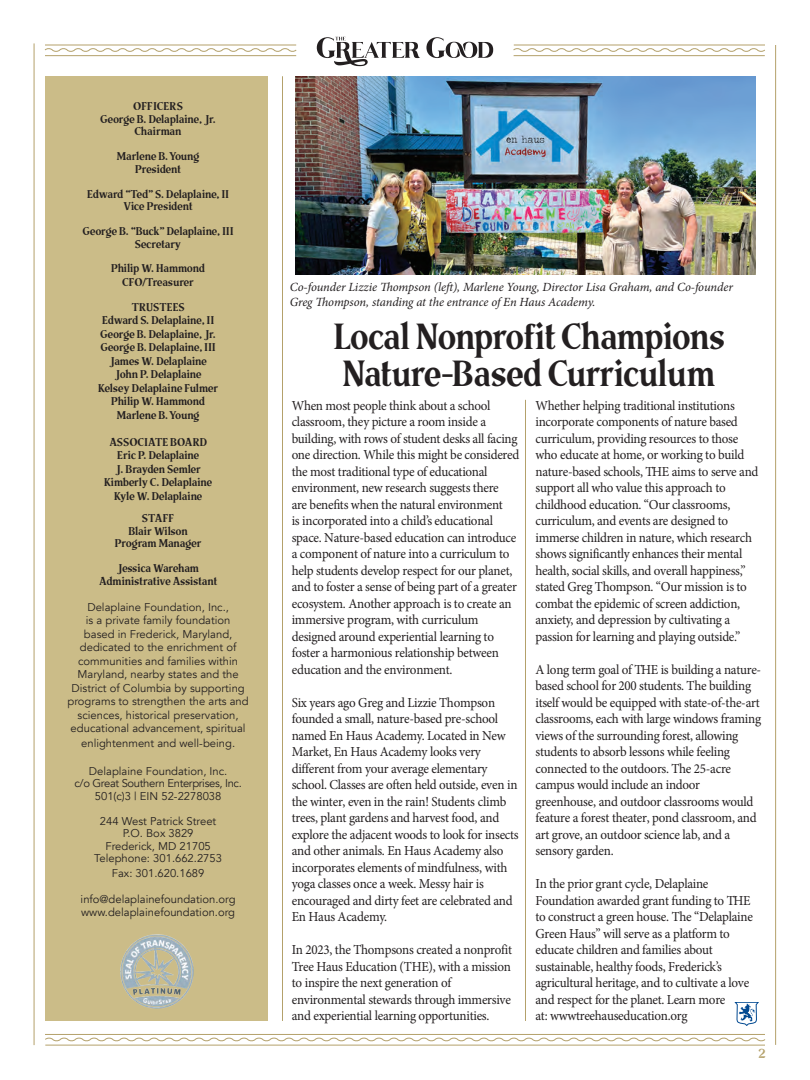
<style>
.page{position:relative;width:810px;height:1080px;background:#fff}
.page>*{position:absolute;margin:0;border:0;box-sizing:border-box;transform-origin:0 0}
.t1{font:36.25px/36.2px "The Telegraph";letter-spacing:-.01em;color:#231f20}
.t2{font:13.75px/16.5px "Minion Pro";letter-spacing:-.02em;color:#231f20;scale:.95 1}
.t3{font:italic 12.5px/15px "Minion Pro";letter-spacing:-.01em;color:#231f20}
.t4{font:12.5px "The Telegraph";color:#b4a16b}
.t5{font:11.25px/13.5px "Avenir";color:#231f20;text-align:center}
.t6{font:11.25px/13.5px "The Telegraph";color:#231f20;text-align:center}
</style>
<div class="page">
<div style="left:45px;top:76px;width:223px;height:945px;background:#cbbc88"></div>
<hr style="left:514px;top:45px;width:251px;height:1px;background:#b4a16b">
<hr style="left:45px;top:45px;width:251px;height:1px;background:#b4a16b">
<svg style="left:44px;top:48px;width:253px;height:4px"></svg>
<hr style="left:45px;top:55px;width:251px;height:1px;background:#b4a16b">
<svg style="left:513px;top:48px;width:252px;height:4px"></svg>
<hr style="left:514px;top:55px;width:251px;height:1px;background:#b4a16b">
<svg style="left:426px;top:37px;width:67px;height:21px"></svg>
<svg style="left:317px;top:37px;width:103px;height:29px"></svg>
<hr style="left:282px;top:76px;width:1px;height:945px;background:#b4a16b">
<hr style="left:525px;top:400px;width:1px;height:621px;background:#b4a16b">
<hr style="left:775px;top:45px;width:1px;height:1000px;background:#b4a16b">
<hr style="left:34px;top:43px;width:1px;height:1002px;background:#b4a16b">
<hr style="left:45px;top:1034px;width:720px;height:1px;background:#b4a16b">
<svg style="left:45px;top:1037px;width:721px;height:5px"></svg>
<hr style="left:45px;top:1045px;width:720px;height:1px;background:#b4a16b">
<img style="left:120px;top:934px;width:74px;height:74px">
<img style="left:295px;top:76px;width:460px;height:199px">
<svg style="left:735px;top:1002px;width:24px;height:24px"></svg>
<p class="t6" style="left:100px;top:100px;width:117px;line-height:12.5px">OFFICERS<br>George B. Delaplaine, Jr.<br>Chairman</p>
<p class="t6" style="left:117px;top:150px;width:84px;line-height:12.5px">Marlene B. Young<br>President</p>
<p class="t6" style="left:87px;top:188px;width:143px;line-height:12.5px">Edward “Ted” S. Delaplaine, II<br>Vice President</p>
<p class="t6" style="left:83px;top:225px;width:152px;line-height:12.5px">George B. “Buck” Delaplaine, III<br>Secretary</p>
<p class="t6" style="left:111px;top:262px;width:95px">Philip W. Hammond<br>CFO/Treasurer</p>
<p class="t6" style="left:98px;top:300px;width:122px">TRUSTEES<br>Edward S. Delaplaine, II<br>George B. Delaplaine, Jr.<br>George B. Delaplaine, III<br>James W. Delaplaine<br>John P. Delaplaine<br>Kelsey Delaplaine Fulmer<br>Philip W. Hammond<br>Marlene B. Young</p>
<p class="t6" style="left:104px;top:435px;width:109px">ASSOCIATE BOARD<br>Eric P. Delaplaine<br>J. Brayden Semler<br>Kimberly C. Delaplaine<br>Kyle W. Delaplaine</p>
<p class="t6" style="left:115px;top:512px;width:88px;line-height:12.5px">STAFF<br>Blair Wilson<br>Program Manager</p>
<p class="t6" style="left:99px;top:562px;width:120px;line-height:12.5px">Jessica Wareham<br>Administrative Assistant</p>
<p class="t5" style="left:68px;top:600px;width:183px">Delaplaine Foundation, Inc.,<br>is a private family foundation<br>based in Frederick, Maryland, dedicated to the enrichment of communities and families within Maryland, nearby states and the District of Columbia by supporting programs to strengthen the arts and sciences, historical preservation, educational advancement, spiritual</p>
<p class="t5" style="left:81px;top:737px;width:155px">enlightenment and well-being.</p>
<p class="t5" style="left:74px;top:765px;width:169px;line-height:12.5px">Delaplaine Foundation, Inc.<br>c/o Great Southern Enterprises, Inc.<br>501(c)3 | EIN 52-2278038</p>
<p class="t5" style="left:94px;top:815px;width:129px;line-height:12.5px">244 West Patrick Street<br>P.O. Box 3829<br>Frederick, MD 21705<br>Telephone: 301.662.2753</p>
<p class="t5" style="left:112px;top:867px;width:94px">Fax: 301.620.1689</p>
<p class="t5" style="left:81px;top:892px;width:157px;text-align:left">info@delaplainefoundation.org www.delaplainefoundation.org</p>
<p class="t3" style="left:290px;top:280px;width:445px">Co-founder Lizzie Thompson (left), Marlene Young, Director Lisa Graham, and Co-founder<br>Greg Thompson, standing at the entrance of En Haus Academy.</p>
<h1 class="t1" style="left:334px;top:319px;width:392px">Local Nonprofit Champions<br>Nature-Based Curriculum</h1>
<p class="t2" style="left:292px;top:397px;width:241px">When most people think about a school classroom, they picture a room inside a building, with rows of student desks all facing one direction. While this might be considered the most traditional type of educational environment, new research suggests there<br>are benefits when the natural environment<br>is incorporated into a child’s educational space. Nature-based education can introduce a component of nature into a curriculum to help students develop respect for our planet, and to foster a sense of being part of a greater ecosystem. Another approach is to create an immersive program, with curriculum designed around experiential learning to foster a harmonious relationship between education and the environment.</p>
<p class="t2" style="left:292px;top:694px;width:240px">Six years ago Greg and Lizzie Thompson founded a small, nature-based pre-school named En Haus Academy. Located in New Market, En Haus Academy looks very different from your average elementary school. Classes are often held outside, even in the winter, even in the rain! Students climb trees, plant gardens and harvest food, and explore the adjacent woods to look for insects and other animals. En Haus Academy also incorporates elements of mindfulness, with yoga classes once a week. Messy hair is encouraged and dirty feet are celebrated and En Haus Academy.</p>
<p class="t2" style="left:292px;top:942px;width:233px">In 2023, the Thompsons created a nonprofit Tree Haus Education (THE), with a mission to inspire the next generation of environmental stewards through immersive and experiential learning opportunities.</p>
<p class="t2" style="left:535px;top:397px;width:236px">Whether helping traditional institutions incorporate components of nature based curriculum, providing resources to those who educate at home, or working to build nature-based schools, THE aims to serve and support all who value this approach to childhood education. “Our classrooms, curriculum, and events are designed to immerse children in nature, which research shows significantly enhances their mental health, social skills, and overall happiness,” stated Greg Thompson. “Our mission is to combat the epidemic of screen addiction, anxiety, and depression by cultivating a passion for learning and playing outside.”</p>
<p class="t2" style="left:535px;top:661px;width:239px">A long term goal of THE is building a nature&shy;based school for 200 students. The building itself would be equipped with state-of-the-art classrooms, each with large windows framing views of the surrounding forest, allowing students to absorb lessons while feeling connected to the outdoors. The 25-acre campus would include an indoor greenhouse, and outdoor classrooms would feature a forest theater, pond classroom, and art grove, an outdoor science lab, and a sensory garden.</p>
<p class="t2" style="left:535px;top:876px;width:230px">In the prior grant cycle, Delaplaine Foundation awarded grant funding to THE to construct a green house. The “Delaplaine Green Haus” will serve as a platform to educate children and families about sustainable, healthy foods, Frederick’s agricultural heritage, and to cultivate a love and respect for the planet. Learn more<br>at: wwwtreehauseducation.org</p>
<p class="t4" style="left:759px;top:1046px;width:8px">2</p>
</div>
